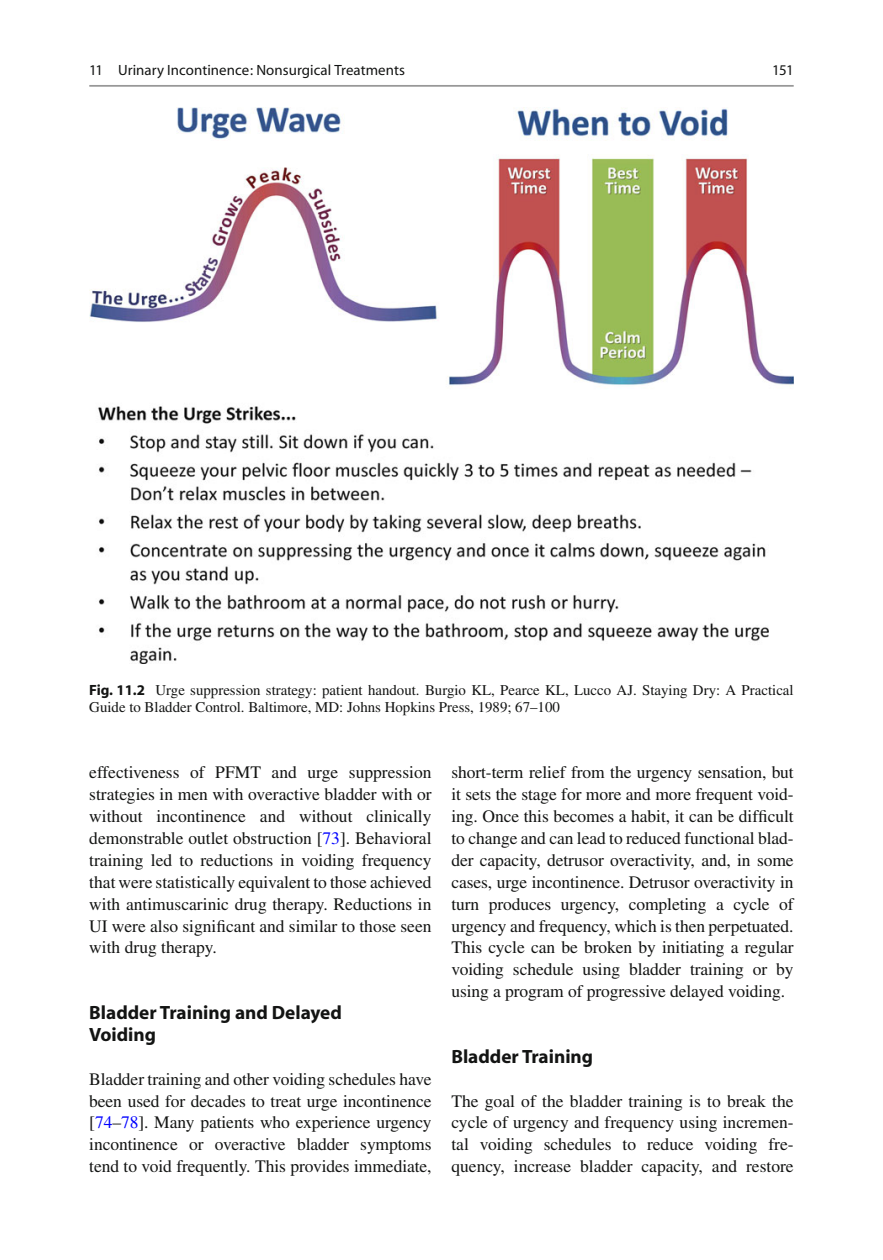
<style>
.page{position:relative;width:883px;height:1260px;background:#fff}
.page>*{position:absolute;margin:0;border:0;box-sizing:border-box;transform-origin:0 0}
.t1{font:700 19.25px/21.9px "Myriad";color:#131413}
.t2{font:17.5px/21.9px "Times";letter-spacing:-.005em;color:#131413;text-align:justify}
.t3{font:14.88px/17.5px "Times";color:#131413}
.t4{font:14.88px "Myriad";color:#131413}
.s1{font-family:"Myriad";font-weight:700}
.s2{color:#00f}
</style>
<div class="page">
<img style="left:89px;top:107px;width:705px;height:556px">
<hr style="left:89px;top:85px;width:705px;height:2px;background:#989898">
<p class="t4" style="left:89px;top:64px;width:317px">11 Urinary Incontinence: Nonsurgical Treatments</p>
<p class="t4" style="left:772px;top:64px;width:23px">151</p>
<p class="t3" style="left:89px;top:682px;width:706px"><span class="s1">Fig. 11.2</span> Urge suppression strategy: patient handout. Burgio KL, Pearce KL, Lucco AJ. Staying Dry: A Practical<br>Guide to Bladder Control. Baltimore, MD: Johns Hopkins Press, 1989; 67–100</p>
<p class="t2" style="left:89px;top:763px;width:344px">effectiveness of PFMT and urge suppression strategies in men with overactive bladder with or without incontinence and without clinically demonstrable outlet obstruction [ <span class="s2">73</span> ]. Behavioral training led to reductions in voiding frequency that were statistically equivalent to those achieved with antimuscarinic drug therapy. Reductions in UI were also significant and similar to those seen with drug therapy.</p>
<p class="t1" style="left:89px;top:1003px;width:254px">Bladder Training and Delayed<br>Voiding</p>
<p class="t2" style="left:89px;top:1070px;width:344px">Bladder training and other voiding schedules have been used for decades to treat urge incontinence [ <span class="s2">74</span> – <span class="s2">78</span> ]. Many patients who experience urgency incontinence or overactive bladder symptoms tend to void frequently. This provides immediate,</p>
<p class="t2" style="left:451px;top:763px;width:344px">short-term relief from the urgency sensation, but it sets the stage for more and more frequent void&shy;ing. Once this becomes a habit, it can be difficult to change and can lead to reduced functional blad&shy;der capacity, detrusor overactivity, and, in some cases, urge incontinence. Detrusor overactivity in turn produces urgency, completing a cycle of urgency and frequency, which is then perpetuated.<br>This cycle can be broken by initiating a regular voiding schedule using bladder training or by using a program of progressive delayed voiding.</p>
<p class="t1" style="left:451px;top:1047px;width:143px">Bladder Training</p>
<p class="t2" style="left:451px;top:1091px;width:344px">The goal of the bladder training is to break the cycle of urgency and frequency using incremen&shy;tal voiding schedules to reduce voiding fre&shy;quency, increase bladder capacity, and restore</p>
</div>
